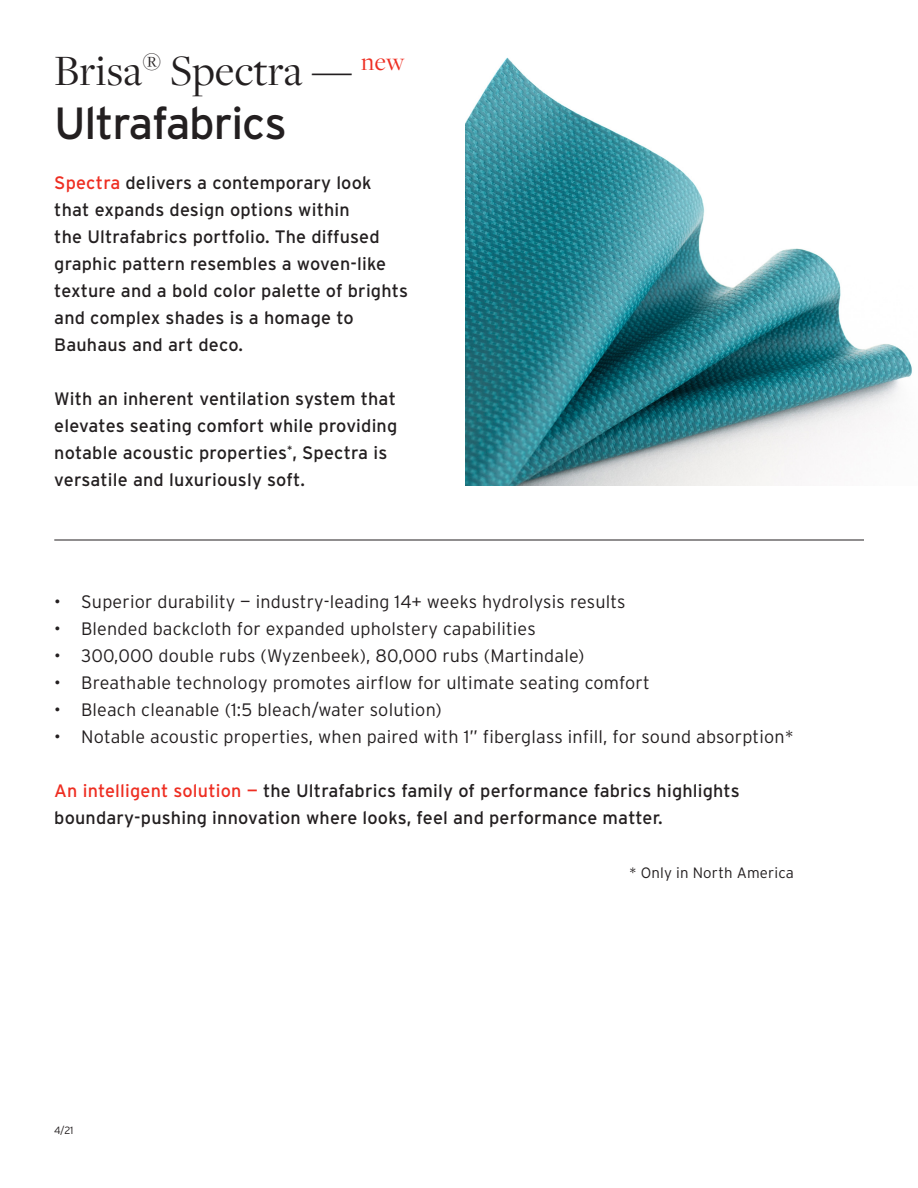
<style>
.page{position:relative;width:918px;height:1188px;background:#fff}
.page>*{position:absolute;margin:0;border:0;box-sizing:border-box;transform-origin:0 0}
.t1{font:45px/54px "Freight Disp Pro";letter-spacing:.01em;color:#231f20}
.t2{font:18px/27px "Interstate";letter-spacing:.01em;color:#231f20}
.t3{font:300 18px "Interstate";letter-spacing:.01em;color:#231f20}
.t4{font:300 15px "Interstate";letter-spacing:.01em;color:#231f20}
.t5{font:300 10.5px "Interstate";color:#231f20}
.s1{font-family:"Interstate"}
.s2{color:#ee2e22}
</style>
<div class="page">
<img style="left:466px;top:57px;width:446px;height:429px">
<hr style="left:54px;top:540px;width:810px;height:1px;background:#231f20">
<p class="t1" style="left:54px;top:42px;width:352px">Brisa<sup>®</sup> Spectra — <sup>new<br></sup><span class="s1">Ultrafabrics</span></p>
<p class="t2" style="left:54px;top:169px;width:355px"><span class="s2">Spectra</span> delivers a contemporary look that expands design options within<br>the Ultrafabrics portfolio. The diffused graphic pattern resembles a woven-like texture and a bold color palette of brights and complex shades is a homage to Bauhaus and art deco.</p>
<p class="t2" style="left:54px;top:385px;width:345px">With an inherent ventilation system that elevates seating comfort while providing notable acoustic properties<sup>*</sup>, Spectra is versatile and luxuriously soft.</p>
<p class="t3" style="left:54px;top:592px;width:573px">• Superior durability — industry-leading 14+ weeks hydrolysis results</p>
<p class="t3" style="left:54px;top:619px;width:483px">• Blended backcloth for expanded upholstery capabilities</p>
<p class="t3" style="left:54px;top:646px;width:532px">• 300,000 double rubs (Wyzenbeek), 80,000 rubs (Martindale)</p>
<p class="t3" style="left:54px;top:673px;width:597px">• Breathable technology promotes airflow for ultimate seating comfort</p>
<p class="t3" style="left:54px;top:700px;width:389px">• Bleach cleanable (1:5 bleach/water solution)</p>
<p class="t3" style="left:54px;top:727px;width:741px">• Notable acoustic properties, when paired with 1” fiberglass infill, for sound absorption*</p>
<p class="t2" style="left:54px;top:777px;width:687px"><span class="s2">An intelligent solution —</span> the Ultrafabrics family of performance fabrics highlights boundary-pushing innovation where looks, feel and performance matter.</p>
<p class="t4" style="left:629px;top:865px;width:166px">* Only in North America</p>
<p class="t5" style="left:54px;top:1124px;width:21px">4/21</p>
</div>
